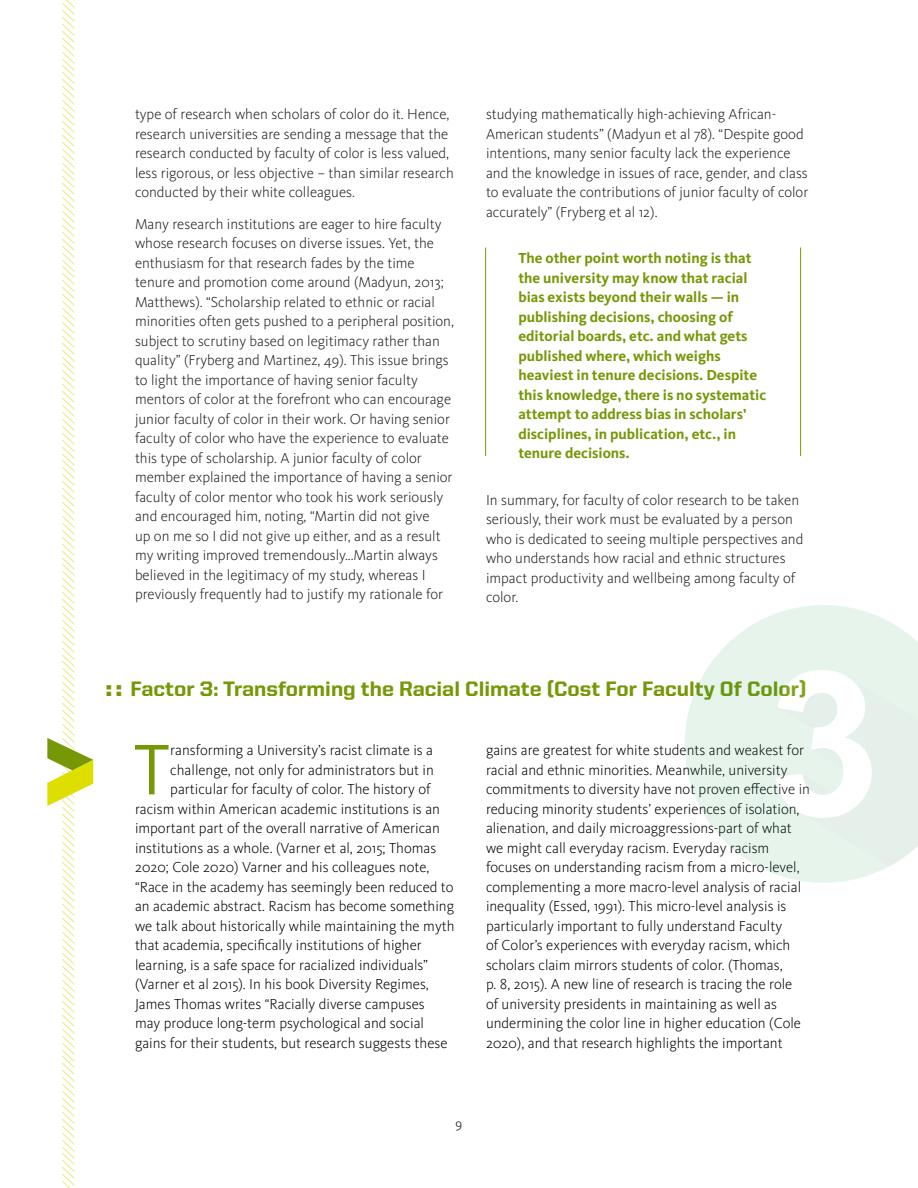
<style>
.page{position:relative;width:918px;height:1188px;background:#fff}
.page>*{position:absolute;margin:0;border:0;box-sizing:border-box;transform-origin:0 0}
.body{font:500 71.55px "United Sans Reg";color:#769807}
.Main_head{font:800 21px "United Sans Reg";color:#769807}
.t1{font:italic 300 18px "Kievit OT";color:#e2e14f}
.t2{font:300 15px/19.5px "Kievit OT";color:#201f1e}
.body-2{font:300 15px/19.5px "Kievit OT";color:#000}
.bold_10pt{font:700 15px/19.5px "Kievit OT";color:#769807}
.t3{font:300 13.5px "Kievit OT";color:#000}
.s1{font-family:"Arial";font-weight:900}
</style>
<div class="page">
<hr style="left:485px;top:248px;width:1px;height:208px;background:#769807">
<hr style="left:800px;top:248px;width:1px;height:208px;background:#769807">
<svg style="left:47px;top:738px;width:46px;height:68px"></svg>
<svg style="left:685px;top:605px;width:233px;height:278px;fill:#e6f4ec"></svg>
<svg style="left:775px;top:670px;width:143px;height:196px"></svg>
<p class="t1" style="left:59px;top:1194px;width:1205px;rotate:-90deg">////////////////////////////////////////////////////////////////////////////////////////////////////////////////////////////////////////////////////////////////////////////</p>
<p class="t2" style="left:135px;top:105px;width:320px">type of research when scholars of color do it. Hence, research universities are sending a message that the research conducted by faculty of color is less valued, less rigorous, or less objective – than similar research conducted by their white colleagues.</p>
<p class="t2" style="left:135px;top:214px;width:321px">Many research institutions are eager to hire faculty whose research focuses on diverse issues. Yet, the enthusiasm for that research fades by the time tenure and promotion come around (Madyun, 2013; Matthews). “Scholarship related to ethnic or racial minorities often gets pushed to a peripheral position, subject to scrutiny based on legitimacy rather than quality” (Fryberg and Martinez, 49). This issue brings to light the importance of having senior faculty mentors of color at the forefront who can encourage junior faculty of color in their work. Or having senior faculty of color who have the experience to evaluate this type of scholarship. A junior faculty of color member explained the importance of having a senior faculty of color mentor who took his work seriously and encouraged him, noting, “Martin did not give<br>up on me so I did not give up either, and as a result my writing improved tremendously...Martin always believed in the legitimacy of my study, whereas I previously frequently had to justify my rationale for</p>
<p class="t2" style="left:486px;top:105px;width:324px">studying mathematically high-achieving African-American students” (Madyun et al 78). “Despite good intentions, many senior faculty lack the experience and the knowledge in issues of race, gender, and class to evaluate the contributions of junior faculty of color accurately” (Fryberg et al 12).</p>
<p class="bold_10pt" style="left:518px;top:249px;width:249px">The other point worth noting is that the university may know that racial bias exists beyond their walls — in publishing decisions, choosing of editorial boards, etc. and what gets published where, which weighs heaviest in tenure decisions. Despite this knowledge, there is no systematic attempt to address bias in scholars’ disciplines, in publication, etc., in tenure decisions.</p>
<p class="t2" style="left:486px;top:490px;width:319px">In summary, for faculty of color research to be taken seriously, their work must be evaluated by a person who is dedicated to seeing multiple perspectives and who understands how racial and ethnic structures impact productivity and wellbeing among faculty of color.</p>
<p class="Main_head" style="left:106px;top:678px;width:702px"><span class="s1">: :</span> Factor 3: Transforming the Racial Climate (Cost For Faculty Of Color)</p>
<p class="body" style="left:133px;top:731px;width:39px">T</p>
<p class="body-2" style="left:170px;top:741px;width:264px">ransforming a University’s racist climate is a</p>
<p class="body-2" style="left:170px;top:760px;width:265px">challenge, not only for administrators but in</p>
<p class="body-2" style="left:170px;top:780px;width:262px">particular for faculty of color. The history of</p>
<p class="body-2" style="left:135px;top:799px;width:307px">racism within American academic institutions is an</p>
<p class="body-2" style="left:135px;top:819px;width:306px">important part of the overall narrative of American</p>
<p class="body-2" style="left:135px;top:838px;width:303px">institutions as a whole. (Varner et al, 2015; Thomas</p>
<p class="body-2" style="left:135px;top:858px;width:296px">2020; Cole 2020) Varner and his colleagues note,</p>
<p class="body-2" style="left:135px;top:877px;width:320px">“Race in the academy has seemingly been reduced to</p>
<p class="body-2" style="left:135px;top:897px;width:321px">an academic abstract. Racism has become something</p>
<p class="body-2" style="left:135px;top:916px;width:321px">we talk about historically while maintaining the myth</p>
<p class="body-2" style="left:135px;top:936px;width:288px">that academia, specifically institutions of higher</p>
<p class="body-2" style="left:135px;top:955px;width:295px">learning, is a safe space for racialized individuals”</p>
<p class="body-2" style="left:135px;top:975px;width:295px">(Varner et al 2015). In his book Diversity Regimes,</p>
<p class="body-2" style="left:135px;top:994px;width:291px">James Thomas writes “Racially diverse campuses</p>
<p class="body-2" style="left:135px;top:1014px;width:290px">may produce long-term psychological and social</p>
<p class="body-2" style="left:135px;top:1033px;width:314px">gains for their students, but research suggests these</p>
<p class="body-2" style="left:486px;top:741px;width:326px">gains are greatest for white students and weakest for racial and ethnic minorities. Meanwhile, university commitments to diversity have not proven effective in reducing minority students’ experiences of isolation, alienation, and daily microaggressions-part of what we might call everyday racism. Everyday racism focuses on understanding racism from a micro-level, complementing a more macro-level analysis of racial inequality (Essed, 1991). This micro-level analysis is particularly important to fully understand Faculty<br>of Color’s experiences with everyday racism, which scholars claim mirrors students of color. (Thomas,<br>p. 8, 2015). A new line of research is tracing the role<br>of university presidents in maintaining as well as undermining the color line in higher education (Cole 2020), and that research highlights the important</p>
<p class="t3" style="left:456px;top:1116px;width:8px">9</p>
</div>
